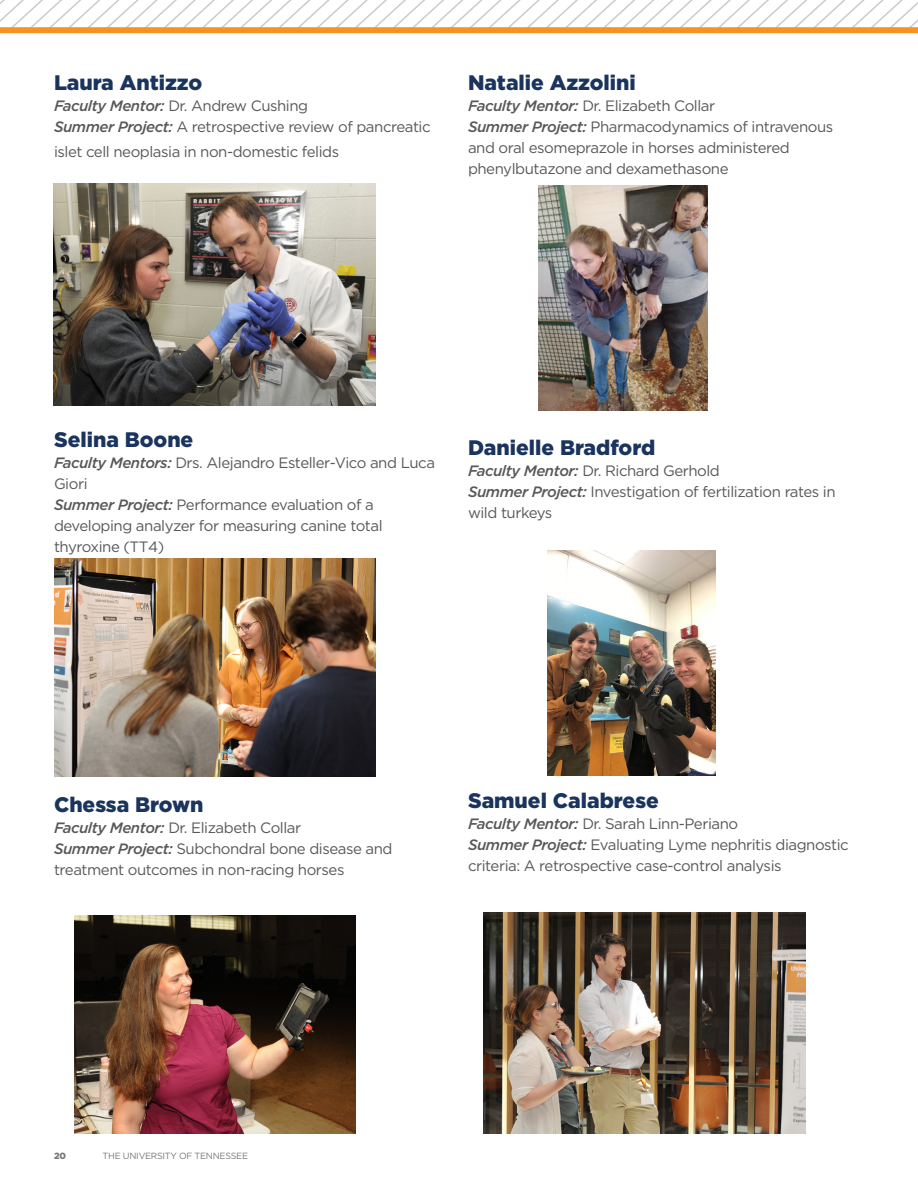
<style>
.page{position:relative;width:918px;height:1188px;background:#fff}
.page>*{position:absolute;margin:0;border:0;box-sizing:border-box;transform-origin:0 0}
.t1{font:900 21px "Gotham";color:#1a345d}
.t2{font:15px/21px "Gotham";letter-spacing:-.03em;color:#57585a}
.t3{font:9px "Gotham";letter-spacing:-.03em;color:#76787b}
.t4{font:900 9px "Gotham";color:#76787b}
.s1{font-weight:500;font-style:italic}
</style>
<div class="page">
<svg style="left:0;top:0;width:918px;height:34px"></svg>
<div style="left:0;top:27px;width:918px;height:6px;background:#f7931d"></div>
<img style="left:54px;top:558px;width:322px;height:219px">
<img style="left:539px;top:186px;width:169px;height:224px">
<img style="left:547px;top:551px;width:169px;height:224px">
<img style="left:74px;top:915px;width:281px;height:219px">
<img style="left:484px;top:912px;width:321px;height:222px">
<img style="left:54px;top:183px;width:322px;height:222px">
<p class="t1" style="left:54px;top:68px;width:150px">Laura Antizzo</p>
<p class="t2" style="left:54px;top:94px;width:256px"><span class="s1">Faculty Mentor:</span> Dr. Andrew Cushing</p>
<p class="t2" style="left:54px;top:113px;width:378px;line-height:25.2px"><span class="s1">Summer Project:</span> A retrospective review of pancreatic islet cell neoplasia in non-domestic felids</p>
<p class="t1" style="left:468px;top:68px;width:169px">Natalie Azzolini</p>
<p class="t2" style="left:468px;top:94px;width:249px"><span class="s1">Faculty Mentor:</span> Dr. Elizabeth Collar</p>
<p class="t2" style="left:468px;top:115px;width:367px"><span class="s1">Summer Project:</span> Pharmacodynamics of intravenous and oral esomeprazole in horses administered phenylbutazone and dexamethasone</p>
<p class="t1" style="left:54px;top:425px;width:141px">Selina Boone</p>
<p class="t2" style="left:54px;top:451px;width:383px"><span class="s1">Faculty Mentors:</span> Drs. Alejandro Esteller-Vico and Luca<br>Giori</p>
<p class="t2" style="left:54px;top:493px;width:330px"><span class="s1">Summer Project:</span> Performance evaluation of a developing analyzer for measuring canine total thyroxine (TT4)</p>
<p class="t1" style="left:468px;top:433px;width:189px">Danielle Bradford</p>
<p class="t2" style="left:468px;top:460px;width:253px"><span class="s1">Faculty Mentor:</span> Dr. Richard Gerhold</p>
<p class="t2" style="left:468px;top:481px;width:369px"><span class="s1">Summer Project:</span> Investigation of fertilization rates in wild turkeys</p>
<p class="t1" style="left:54px;top:790px;width:151px">Chessa Brown</p>
<p class="t2" style="left:54px;top:817px;width:249px"><span class="s1">Faculty Mentor:</span> Dr. Elizabeth Collar</p>
<p class="t2" style="left:54px;top:838px;width:340px"><span class="s1">Summer Project:</span> Subchondral bone disease and treatment outcomes in non-racing horses</p>
<p class="t1" style="left:468px;top:786px;width:192px">Samuel Calabrese</p>
<p class="t2" style="left:468px;top:813px;width:272px"><span class="s1">Faculty Mentor:</span> Dr. Sarah Linn-Periano</p>
<p class="t2" style="left:468px;top:834px;width:382px"><span class="s1">Summer Project:</span> Evaluating Lyme nephritis diagnostic criteria: A retrospective case-control analysis</p>
<p class="t4" style="left:54px;top:1149px;width:14px">20</p>
<p class="t3" style="left:103px;top:1150px;width:147px">THE UNIVERSITY OF TENNESSEE</p>
</div>
